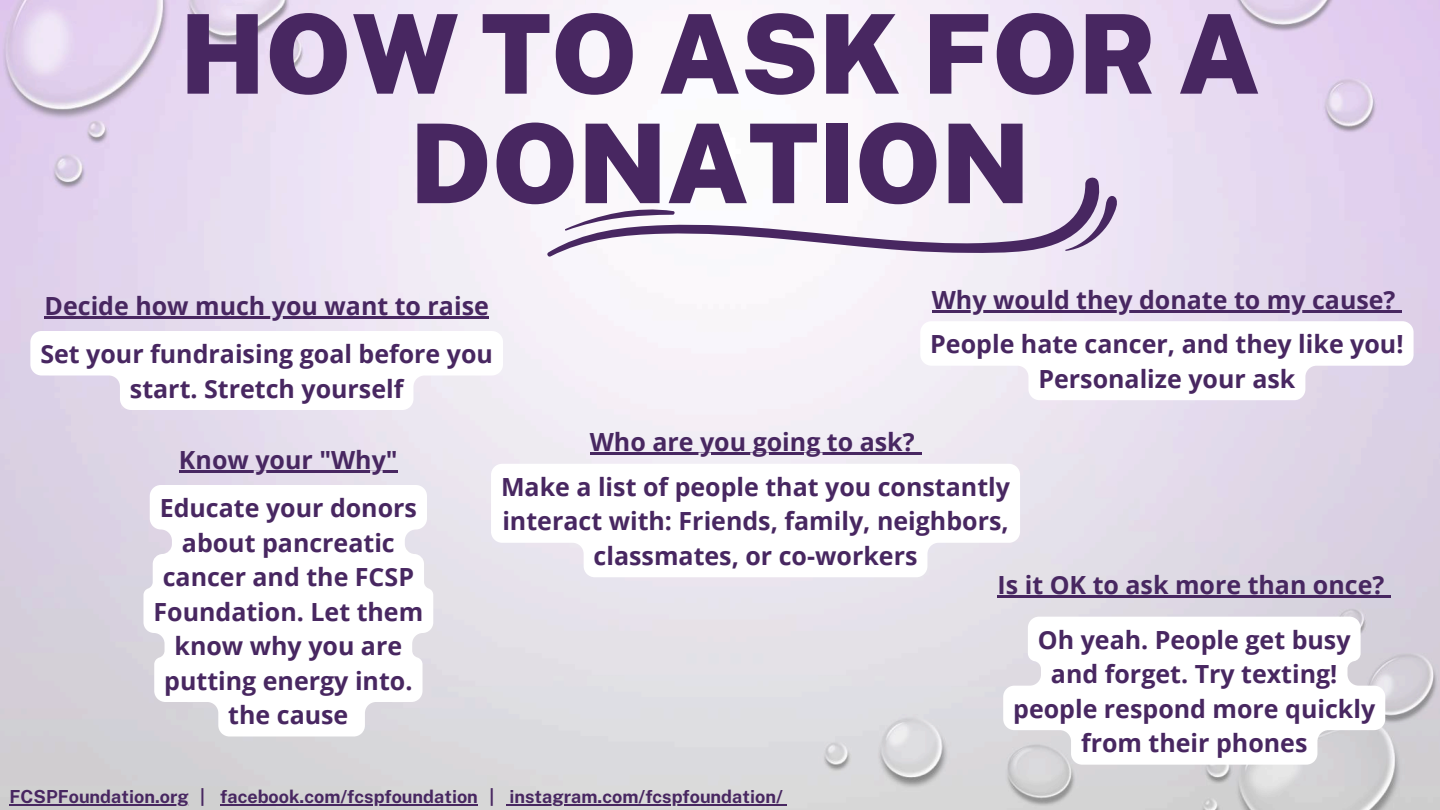
<style>
.page{position:relative;width:1440px;height:810px;background:#fff}
.page>*{position:absolute;margin:0;border:0;box-sizing:border-box;transform-origin:0 0}
.t1{font:900 110px/109.5px "Public Sans";color:#482761;text-align:center}
.t2{font:700 25px/34.5px "Open Sans";color:#482761;text-align:center}
.t3{font:700 18px "Public Sans";color:#482761}
</style>
<div class="page">
<img style="left:0;top:0;width:1440px;height:810px">
<svg style="left:546px;top:175px;width:573px;height:82px"></svg>
<hr style="left:10px;top:804px;width:179px;height:2px;background:#482761">
<hr style="left:220px;top:804px;width:258px;height:2px;background:#482761">
<hr style="left:510px;top:804px;width:273px;height:2px;background:#482761">
<hr style="left:45px;top:316px;width:444px;height:3px;background:#482761">
<svg style="left:30px;top:331px;width:473px;height:79px"></svg>
<svg style="left:143px;top:485px;width:290px;height:251px"></svg>
<svg style="left:491px;top:464px;width:529px;height:113px"></svg>
<hr style="left:590px;top:453px;width:325px;height:2px;background:#482761">
<svg style="left:915px;top:453px;width:6px;height:2px"></svg>
<hr style="left:179px;top:471px;width:219px;height:2px;background:#482761">
<hr style="left:998px;top:596px;width:386px;height:2px;background:#482761">
<svg style="left:1384px;top:596px;width:7px;height:2px"></svg>
<svg style="left:1003px;top:617px;width:382px;height:148px"></svg>
<svg style="left:920px;top:321px;width:494px;height:79px"></svg>
<hr style="left:932px;top:310px;width:464px;height:3px;background:#482761">
<svg style="left:1396px;top:310px;width:6px;height:3px"></svg>
<h1 class="t1" style="left:180px;top:-1px;width:1081px">HOW TO ASK FOR A<br>DONATION</h1>
<p class="t2" style="left:40px;top:281px;width:454px;line-height:48px;text-align:left">Decide how much you want to raise<br>Set your fundraising goal before you</p>
<p class="t2" style="left:130px;top:371px;width:275px">start. Stretch yourself</p>
<p class="t2" style="left:179px;top:442px;width:220px">Know your "Why"</p>
<p class="t2" style="left:153px;top:490px;width:271px">Educate your donors about pancreatic cancer and the FCSP<br>Foundation. Let them know why you are putting energy into. the cause</p>
<p class="t2" style="left:932px;top:282px;width:465px">Why would they donate to my cause?</p>
<p class="t2" style="left:590px;top:424px;width:326px">Who are you going to ask?</p>
<p class="t2" style="left:930px;top:326px;width:475px">People hate cancer, and they like you!<br>Personalize your ask</p>
<p class="t2" style="left:501px;top:469px;width:511px">Make a list of people that you constantly interact with: Friends, family, neighbors, classmates, or co-workers</p>
<p class="t2" style="left:998px;top:557px;width:388px;line-height:54.4px">Is it OK to ask more than once?<br>Oh yeah. People get busy</p>
<p class="t2" style="left:1013px;top:656px;width:364px">and forget. Try texting! people respond more quickly from their phones</p>
<p class="t3" style="left:10px;top:786px;width:775px">FCSPFoundation.org | facebook.com/fcspfoundation | instagram.com/fcspfoundation/</p>
</div>
